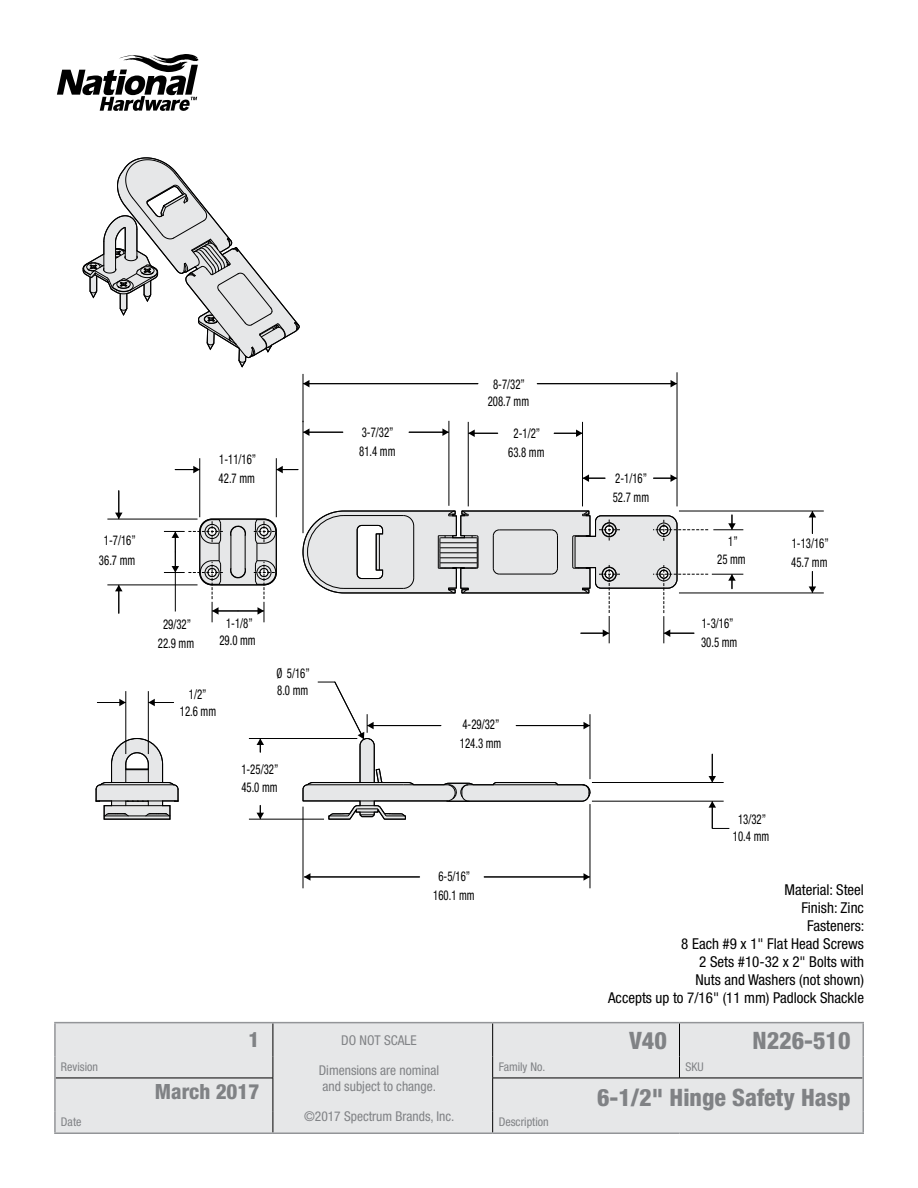
<style>
.page{position:relative;width:918px;height:1188px;background:#fff}
.page>*{position:absolute;margin:0;border:0;box-sizing:border-box;transform-origin:0 0}
.t1{font:800 condensed 24px "Helvetica Neue LT Std";color:#808285}
.t2{font:800 condensed 21px "Helvetica Neue LT Std";color:#808285}
.t3{font:condensed 15px/18px "Helvetica Neue LT Std";color:#000;text-align:right}
.t4{font:condensed 13.5px/19px "Helvetica Neue LT Std";color:#000;text-align:center;scale:.8 1}
.t5{font:condensed 13.5px/16.2px "Helvetica Neue LT Std";color:#808285}
.t6{font:condensed 12px "Helvetica Neue LT Std";color:#808285}
</style>
<div class="page">
<svg style="left:57px;top:54px;width:142px;height:57px"></svg>
<div style="left:56px;top:1023px;width:806px;height:109px;background:#e6e7e8"></div>
<hr style="left:273px;top:1023px;width:1px;height:33px;background:#000">
<hr style="left:492px;top:1023px;width:1px;height:33px;background:#000">
<hr style="left:679px;top:1023px;width:1px;height:33px;background:#000">
<svg style="left:273px;top:1056px;width:1px;height:22px"></svg>
<svg style="left:492px;top:1056px;width:1px;height:22px"></svg>
<svg style="left:679px;top:1056px;width:1px;height:22px"></svg>
<hr style="left:56px;top:1078px;width:217px;height:1px;background:#000">
<hr style="left:273px;top:1078px;width:1px;height:34px;background:#000">
<hr style="left:492px;top:1078px;width:188px;height:1px;background:#000">
<hr style="left:492px;top:1078px;width:1px;height:34px;background:#000">
<hr style="left:680px;top:1078px;width:183px;height:1px;background:#000">
<svg style="left:273px;top:1112px;width:1px;height:20px"></svg>
<svg style="left:492px;top:1112px;width:1px;height:20px"></svg>
<hr style="left:54px;top:1022px;width:219px;height:1px;background:#939598">
<hr style="left:54px;top:1023px;width:2px;height:33px;background:#939598">
<hr style="left:54px;top:1056px;width:2px;height:22px;background:#939598">
<hr style="left:273px;top:1022px;width:220px;height:1px;background:#939598">
<hr style="left:273px;top:1132px;width:220px;height:2px;background:#939598">
<hr style="left:493px;top:1022px;width:187px;height:1px;background:#939598">
<hr style="left:680px;top:1022px;width:184px;height:1px;background:#939598">
<hr style="left:862px;top:1023px;width:2px;height:33px;background:#939598">
<hr style="left:862px;top:1056px;width:2px;height:22px;background:#939598">
<hr style="left:54px;top:1078px;width:2px;height:34px;background:#939598">
<hr style="left:862px;top:1078px;width:2px;height:34px;background:#939598">
<hr style="left:54px;top:1112px;width:2px;height:20px;background:#939598">
<hr style="left:54px;top:1132px;width:219px;height:2px;background:#939598">
<hr style="left:862px;top:1112px;width:2px;height:20px;background:#939598">
<hr style="left:493px;top:1132px;width:187px;height:2px;background:#939598">
<hr style="left:680px;top:1132px;width:184px;height:2px;background:#939598">
<svg style="left:82px;top:157px;width:218px;height:211px"></svg>
<svg style="left:95px;top:737px;width:84px;height:83px"></svg>
<hr style="left:303px;top:807px;width:1px;height:81px;background:#000">
<hr style="left:590px;top:804px;width:1px;height:84px;background:#000">
<hr style="left:309px;top:877px;width:111px;height:1px;background:#000">
<svg style="left:304px;top:873px;width:6px;height:8px"></svg>
<hr style="left:484px;top:877px;width:101px;height:1px;background:#000">
<svg style="left:584px;top:873px;width:6px;height:8px"></svg>
<hr style="left:677px;top:372px;width:1px;height:134px;background:#000">
<hr style="left:537px;top:383px;width:135px;height:1px;background:#000">
<svg style="left:671px;top:380px;width:6px;height:7px"></svg>
<hr style="left:308px;top:383px;width:170px;height:1px;background:#000">
<svg style="left:304px;top:380px;width:5px;height:7px"></svg>
<hr style="left:276px;top:458px;width:1px;height:59px;background:#000">
<hr style="left:199px;top:458px;width:1px;height:59px;background:#000">
<svg style="left:276px;top:466px;width:22px;height:7px"></svg>
<svg style="left:175px;top:466px;width:25px;height:7px"></svg>
<hr style="left:107px;top:519px;width:91px;height:1px;background:#000">
<hr style="left:107px;top:585px;width:91px;height:1px;background:#000">
<svg style="left:115px;top:491px;width:8px;height:28px"></svg>
<svg style="left:115px;top:585px;width:8px;height:28px"></svg>
<hr style="left:679px;top:511px;width:145px;height:1px;background:#000">
<hr style="left:679px;top:593px;width:145px;height:1px;background:#000">
<svg style="left:809px;top:511px;width:7px;height:23px"></svg>
<svg style="left:809px;top:571px;width:7px;height:22px"></svg>
<hr style="left:713px;top:529px;width:30px;height:1px;background:#000">
<hr style="left:712px;top:574px;width:31px;height:1px;background:#000">
<svg style="left:728px;top:515px;width:8px;height:15px"></svg>
<svg style="left:728px;top:574px;width:8px;height:15px"></svg>
<hr style="left:592px;top:782px;width:132px;height:1px;background:#000">
<hr style="left:592px;top:801px;width:132px;height:1px;background:#000">
<svg style="left:709px;top:754px;width:7px;height:28px"></svg>
<svg style="left:709px;top:801px;width:20px;height:28px"></svg>
<hr style="left:249px;top:738px;width:108px;height:1px;background:#000">
<hr style="left:249px;top:819px;width:75px;height:1px;background:#000">
<svg style="left:257px;top:739px;width:7px;height:13px"></svg>
<svg style="left:257px;top:805px;width:7px;height:14px"></svg>
<svg style="left:653px;top:474px;width:24px;height:8px"></svg>
<svg style="left:583px;top:474px;width:22px;height:8px"></svg>
<hr style="left:582px;top:422px;width:1px;height:84px;background:#000">
<hr style="left:468px;top:422px;width:1px;height:84px;background:#000">
<svg style="left:554px;top:430px;width:28px;height:7px"></svg>
<svg style="left:468px;top:430px;width:30px;height:7px"></svg>
<hr style="left:449px;top:421px;width:1px;height:85px;background:#000">
<hr style="left:303px;top:374px;width:1px;height:48px;background:#000">
<hr style="left:303px;top:421px;width:1px;height:112px;background:#000">
<hr style="left:409px;top:432px;width:35px;height:1px;background:#000">
<svg style="left:442px;top:428px;width:7px;height:8px"></svg>
<hr style="left:308px;top:432px;width:35px;height:1px;background:#000">
<svg style="left:303px;top:428px;width:6px;height:8px"></svg>
<svg style="left:302px;top:681px;width:289px;height:139px"></svg>
<hr style="left:125px;top:691px;width:1px;height:63px;background:#000">
<hr style="left:148px;top:691px;width:1px;height:63px;background:#000">
<svg style="left:97px;top:699px;width:29px;height:7px"></svg>
<svg style="left:148px;top:699px;width:26px;height:7px"></svg>
<svg style="left:302px;top:510px;width:406px;height:133px"></svg>
<svg style="left:164px;top:518px;width:113px;height:104px"></svg>
<p class="t4" style="left:219px;top:450px;width:49px;text-align:left">1-11/16”<br>42.7 mm</p>
<p class="t4" style="left:359px;top:423px;width:47px;text-align:left">3-7/32”<br>81.4 mm</p>
<p class="t4" style="left:488px;top:375px;width:53px;line-height:17.5px">8-7/32”<br>208.7 mm</p>
<p class="t4" style="left:508px;top:424px;width:47px">2-1/2”<br>63.8 mm</p>
<p class="t4" style="left:613px;top:469px;width:47px;text-align:left">2-1/16”<br>52.7 mm</p>
<p class="t4" style="left:99px;top:531px;width:47px">1-7/16”<br>36.7 mm</p>
<p class="t4" style="left:791px;top:534px;width:49px;text-align:left">1-13/16”<br>45.7 mm</p>
<p class="t4" style="left:717px;top:533px;width:37px;line-height:17.7px">1”<br>25 mm</p>
<p class="t4" style="left:158px;top:615px;width:47px">29/32”<br>22.9 mm</p>
<p class="t4" style="left:219px;top:614px;width:47px;line-height:17.5px">1-1/8”<br>29.0 mm</p>
<p class="t4" style="left:276px;top:664px;width:43px">Ø 5/16”</p>
<p class="t4" style="left:189px;top:684px;width:24px">1/2”</p>
<p class="t4" style="left:277px;top:681px;width:40px">8.0 mm</p>
<p class="t4" style="left:180px;top:702px;width:47px">12.6 mm</p>
<p class="t4" style="left:241px;top:760px;width:48px;line-height:18px;text-align:left">1-25/32”<br>45.0 mm</p>
<p class="t4" style="left:460px;top:715px;width:53px;text-align:left">4-29/32”<br>124.3 mm</p>
<p class="t4" style="left:433px;top:867px;width:53px;line-height:18.5px">6-5/16”<br>160.1 mm</p>
<p class="t4" style="left:701px;top:614px;width:47px;text-align:left">1-3/16”<br>30.5 mm</p>
<p class="t4" style="left:733px;top:810px;width:47px;line-height:17.5px">13/32”<br>10.4 mm</p>
<p class="t3" style="left:608px;top:881px;width:258px">Material: Steel<br>Finish: Zinc<br>Fasteners:<br>8 Each #9 x 1" Flat Head Screws<br>2 Sets #10-32 x 2" Bolts with<br>Nuts and Washers (not shown)<br>Accepts up to 7/16" (11 mm) Padlock Shackle</p>
<h1 class="t1" style="left:629px;top:1026px;width:39px">V40</h1>
<h1 class="t1" style="left:753px;top:1026px;width:99px">N226-510</h1>
<h1 class="t1" style="left:597px;top:1082px;width:255px">6-1/2" Hinge Safety Hasp</h1>
<h2 class="t2" style="left:248px;top:1027px;width:12px">1</h2>
<p class="t5" style="left:341px;top:1032px;width:77px">DO NOT SCALE</p>
<p class="t5" style="left:319px;top:1062px;width:122px">Dimensions are nominal and subject to change.</p>
<p class="t5" style="left:304px;top:1108px;width:152px">©2017 Spectrum Brands, Inc.</p>
<p class="t6" style="left:61px;top:1060px;width:39px">Revision</p>
<p class="t6" style="left:499px;top:1060px;width:48px">Family No.</p>
<p class="t6" style="left:686px;top:1060px;width:20px">SKU</p>
<h2 class="t2" style="left:155px;top:1078px;width:106px">March 2017</h2>
<p class="t6" style="left:61px;top:1115px;width:22px">Date</p>
<p class="t6" style="left:499px;top:1115px;width:51px">Description</p>
</div>
